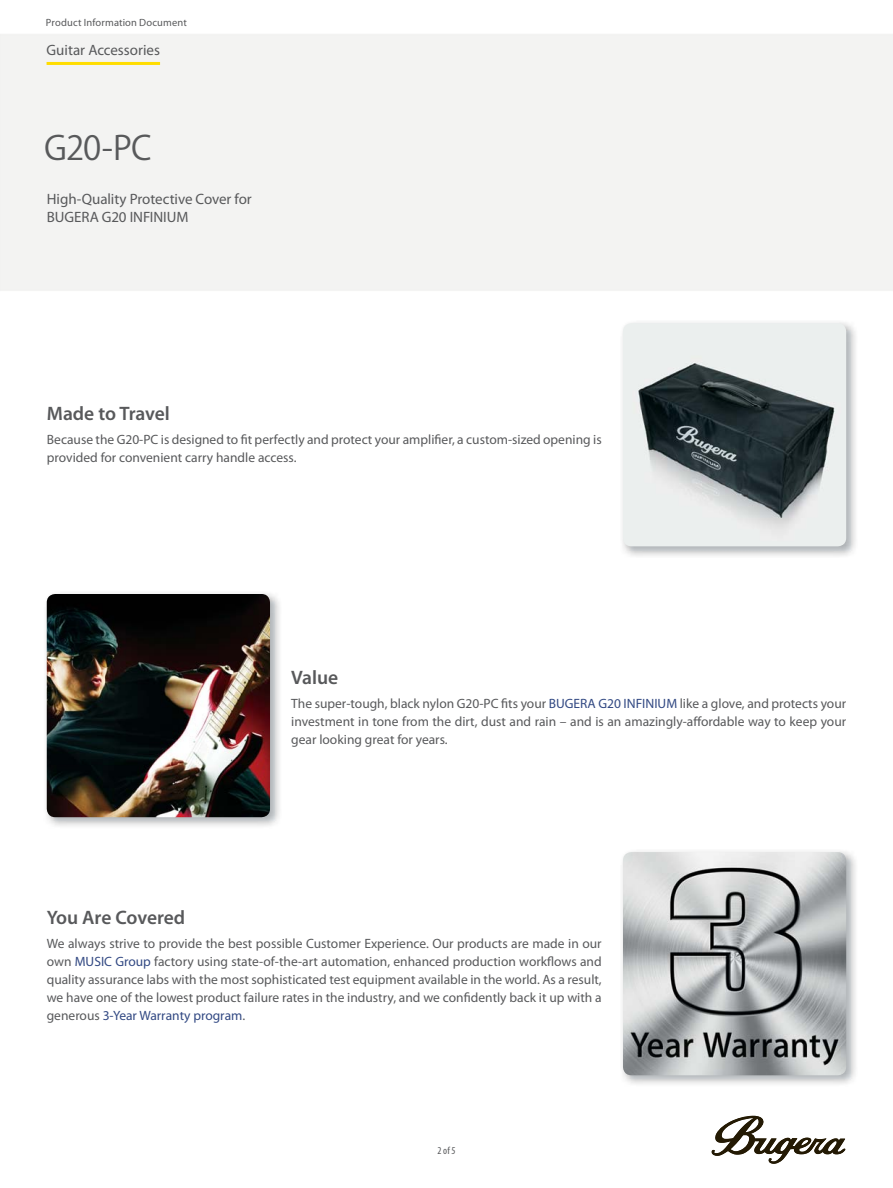
<style>
.page{position:relative;width:893px;height:1188px;background:#fff}
.page>*{position:absolute;margin:0;border:0;box-sizing:border-box;transform-origin:0 0}
.t1{font:33px "Koz Go Pro Regular 90 pv RKSJ H";color:#58595b}
.t2{font:600 19.5px "Myriad Pro";letter-spacing:-.005em;color:#58595b}
.t3{font:15px/18px "Myriad Pro";letter-spacing:-.005em;color:#58595b}
.t4{font:13.5px/18px "Myriad Pro";color:#58595b;text-align:justify}
.t5{font:10.5px "Myriad Pro";letter-spacing:.015em;color:#58595b}
.t6{font:condensed 10.5px "Myriad Pro";color:#58595b}
.s1{color:#324983}
</style>
<div class="page">
<img style="left:840px;top:1138px;width:6px;height:16px">
<img style="left:711px;top:1116px;width:129px;height:48px">
<hr style="left:47px;top:62px;width:113px;height:3px;background:#fd0">
<img style="left:620px;top:320px;width:237px;height:236px">
<img style="left:623px;top:323px;width:223px;height:223px;border-radius:9px">
<img style="left:46px;top:593px;width:234px;height:233px">
<img style="left:47px;top:594px;width:223px;height:223px;border-radius:9px">
<img style="left:622px;top:851px;width:234px;height:233px">
<img style="left:623px;top:852px;width:223px;height:223px;border-radius:9px">
<p class="t5" style="left:46px;top:18px;width:142px">Product Information Document</p>
<p class="t3" style="left:47px;top:42px;width:115px">Guitar Accessories</p>
<h1 class="t1" style="left:44px;top:135px;width:109px">G20-PC</h1>
<p class="t3" style="left:47px;top:192px;width:206px">High-Quality Protective Cover for<br>BUGERA G20 INFINIUM</p>
<h2 class="t2" style="left:47px;top:406px;width:124px">Made to Travel</h2>
<p class="t4" style="left:47px;top:432px;width:556px">Because the G20-PC is designed to fit perfectly and protect your amplifier, a custom-sized opening is provided for convenient carry handle access.</p>
<h2 class="t2" style="left:291px;top:670px;width:49px">Value</h2>
<p class="t4" style="left:291px;top:696px;width:556px">The super-tough, black nylon G20-PC fits your <span class="s1">BUGERA G20 INFINIUM</span> like a glove, and protects your investment in tone from the dirt, dust and rain – and is an amazingly-affordable way to keep your gear looking great for years.</p>
<h2 class="t2" style="left:47px;top:910px;width:140px">You Are Covered</h2>
<p class="t4" style="left:47px;top:936px;width:556px">We always strive to provide the best possible Customer Experience. Our products are made in our own <span class="s1">MUSIC Group</span> factory using state-of-the-art automation, enhanced production workflows and quality assurance labs with the most sophisticated test equipment available in the world. As a result, we have one of the lowest product failure rates in the industry, and we confidently back it up with a generous <span class="s1">3-Year Warranty program</span>.</p>
<p class="t6" style="left:437px;top:1147px;width:20px">2 of 5</p>
</div>
